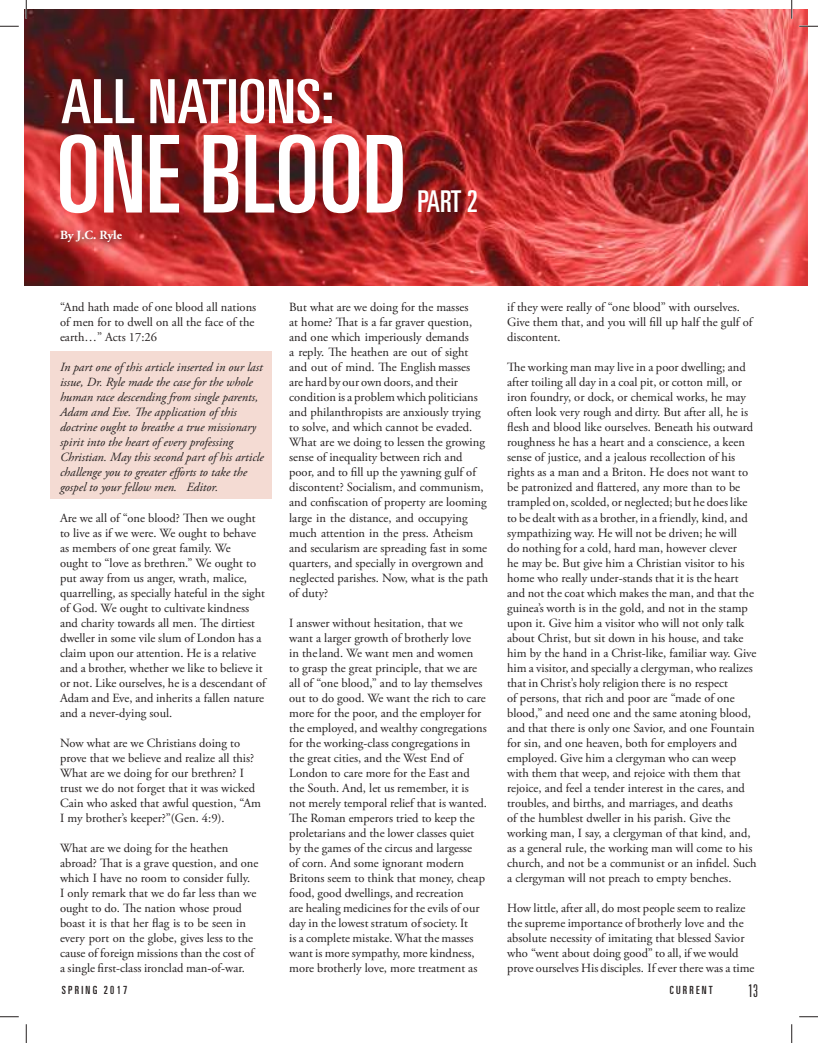
<style>
.page{position:relative;width:818px;height:1043px;background:#fff}
.page>*{position:absolute;margin:0;border:0;box-sizing:border-box;transform-origin:0 0}
.t1{font:ultra-condensed 30px "Univers";color:#fff}
.t2{font:300 ultra-condensed 17.5px "Univers";color:#241f1f}
.t3{font:12.5px/15px "Adobe Garamond Pro";color:#241f1f}
.t4{font:italic 12.5px/15px "Adobe Garamond Pro";color:#241f1f}
.t5{font:700 12.5px "Adobe Garamond Pro";letter-spacing:-.01em;color:#fff}
.t6{font:ultra-condensed 11.25px "Univers";letter-spacing:.2em;color:#241f1f}
</style>
<div class="page">
<div style="left:50px;top:351px;width:221px;height:148px;background:#f4dbd3"></div>
<img style="left:24px;top:10px;width:783px;height:275px">
<div style="left:55px;top:226px;width:73px;height:25px;background:#241f1f;opacity:.9"></div>
<svg style="left:60px;top:134px;width:343px;height:79px"></svg>
<svg style="left:62px;top:79px;width:270px;height:44px"></svg>
<svg style="left:0;top:25px;width:19px;height:2px"></svg>
<svg style="left:799px;top:25px;width:19px;height:2px"></svg>
<svg style="left:0;top:1016px;width:19px;height:1px"></svg>
<svg style="left:799px;top:1016px;width:19px;height:1px"></svg>
<svg style="left:25px;top:0;width:2px;height:19px"></svg>
<svg style="left:25px;top:1024px;width:2px;height:18px"></svg>
<svg style="left:790px;top:0;width:2px;height:19px"></svg>
<svg style="left:791px;top:1024px;width:1px;height:18px"></svg>
<p class="t5" style="left:60px;top:228px;width:63px">By J.C. Ryle</p>
<h1 class="t1" style="left:417px;top:184px;width:62px">PART 2</h1>
<p class="t3" style="left:60px;top:300px;width:198px">“And hath made of one blood all nations of men for to dwell on all the face of the earth…” Acts 17:26</p>
<p class="t4" style="left:60px;top:360px;width:205px">In part one of this article inserted in our last issue, Dr. Ryle made the case for the whole human race descending from single parents, Adam and Eve. The application of this doctrine ought to breathe a true missionary spirit into the heart of every professing Christian. May this second part of his article challenge you to greater efforts to take the gospel to your fellow men. Editor.</p>
<p class="t3" style="left:60px;top:510px;width:207px">Are we all of “one blood? Then we ought to live as if we were. We ought to behave as members of one great family. We<br>ought to “love as brethren.” We ought to put away from us anger, wrath, malice, quarrelling, as specially hateful in the sight of God. We ought to cultivate kindness and charity towards all men. The dirtiest dweller in some vile slum of London has a claim upon our attention. He is a relative and a brother, whether we like to believe it or not. Like ourselves, he is a descendant of Adam and Eve, and inherits a fallen nature and a never-dying soul.</p>
<p class="t3" style="left:60px;top:735px;width:202px">Now what are we Christians doing to prove that we believe and realize all this?<br>What are we doing for our brethren? I trust we do not forget that it was wicked Cain who asked that awful question, “Am I my brother’s keeper?”(Gen. 4:9).</p>
<p class="t3" style="left:60px;top:840px;width:200px">What are we doing for the heathen abroad? That is a grave question, and one which I have no room to consider fully.<br>I only remark that we do far less than we ought to do. The nation whose proud boast it is that her flag is to be seen in every port on the globe, gives less to the cause of foreign missions than the cost of a single first-class ironclad man-of-war.</p>
<p class="t6" style="left:62px;top:984px;width:67px">SPRING 2017</p>
<p class="t3" style="left:289px;top:300px;width:200px">But what are we doing for the masses<br>at home? That is a far graver question, and one which imperiously demands<br>a reply. The heathen are out of sight and out of mind. The English masses<br>are hard by our own doors, and their condition is a problem which politicians and philanthropists are anxiously trying to solve, and which cannot be evaded.<br>What are we doing to lessen the growing sense of inequality between rich and poor, and to fill up the yawning gulf of discontent? Socialism, and communism, and confiscation of property are looming large in the distance, and occupying much attention in the press. Atheism and secularism are spreading fast in some quarters, and specially in overgrown and neglected parishes. Now, what is the path of duty?</p>
<p class="t3" style="left:289px;top:615px;width:199px">I answer without hesitation, that we want a larger growth of brotherly love<br>in the land. We want men and women<br>to grasp the great principle, that we are all of “one blood,” and to lay themselves out to do good. We want the rich to care more for the poor, and the employer for the employed, and wealthy congregations for the working-class congregations in the great cities, and the West End of London to care more for the East and the South. And, let us remember, it is not merely temporal relief that is wanted.<br>The Roman emperors tried to keep the proletarians and the lower classes quiet by the games of the circus and largesse<br>of corn. And some ignorant modern Britons seem to think that money, cheap food, good dwellings, and recreation<br>are healing medicines for the evils of our day in the lowest stratum of society. It<br>is a complete mistake. What the masses want is more sympathy, more kindness, more brotherly love, more treatment as</p>
<p class="t3" style="left:507px;top:300px;width:247px">if they were really of “one blood” with ourselves.<br>Give them that, and you will fill up half the gulf of discontent.</p>
<p class="t3" style="left:507px;top:360px;width:251px">The working man may live in a poor dwelling; and after toiling all day in a coal pit, or cotton mill, or iron foundry, or dock, or chemical works, he may often look very rough and dirty. But after all, he is flesh and blood like ourselves. Beneath his outward roughness he has a heart and a conscience, a keen sense of justice, and a jealous recollection of his rights as a man and a Briton. He does not want to be patronized and flattered, any more than to be trampled on, scolded, or neglected; but he does like to be dealt with as a brother, in a friendly, kind, and sympathizing way. He will not be driven; he will<br>do nothing for a cold, hard man, however clever<br>he may be. But give him a Christian visitor to his home who really under-stands that it is the heart and not the coat which makes the man, and that the guinea’s worth is in the gold, and not in the stamp upon it. Give him a visitor who will not only talk about Christ, but sit down in his house, and take him by the hand in a Christ-like, familiar way. Give him a visitor, and specially a clergyman, who realizes that in Christ’s holy religion there is no respect<br>of persons, that rich and poor are “made of one blood,” and need one and the same atoning blood, and that there is only one Savior, and one Fountain for sin, and one heaven, both for employers and employed. Give him a clergyman who can weep with them that weep, and rejoice with them that rejoice, and feel a tender interest in the cares, and troubles, and births, and marriages, and deaths<br>of the humblest dweller in his parish. Give the working man, I say, a clergyman of that kind, and, as a general rule, the working man will come to his church, and not be a communist or an infidel. Such a clergyman will not preach to empty benches.</p>
<p class="t3" style="left:507px;top:900px;width:249px">How little, after all, do most people seem to realize the supreme importance of brotherly love and the absolute necessity of imitating that blessed Savior who “went about doing good” to all, if we would prove ourselves His disciples. If ever there was a time</p>
<p class="t6" style="left:669px;top:984px;width:45px">CURRENT</p>
<h2 class="t2" style="left:748px;top:981px;width:11px">13</h2>
</div>
